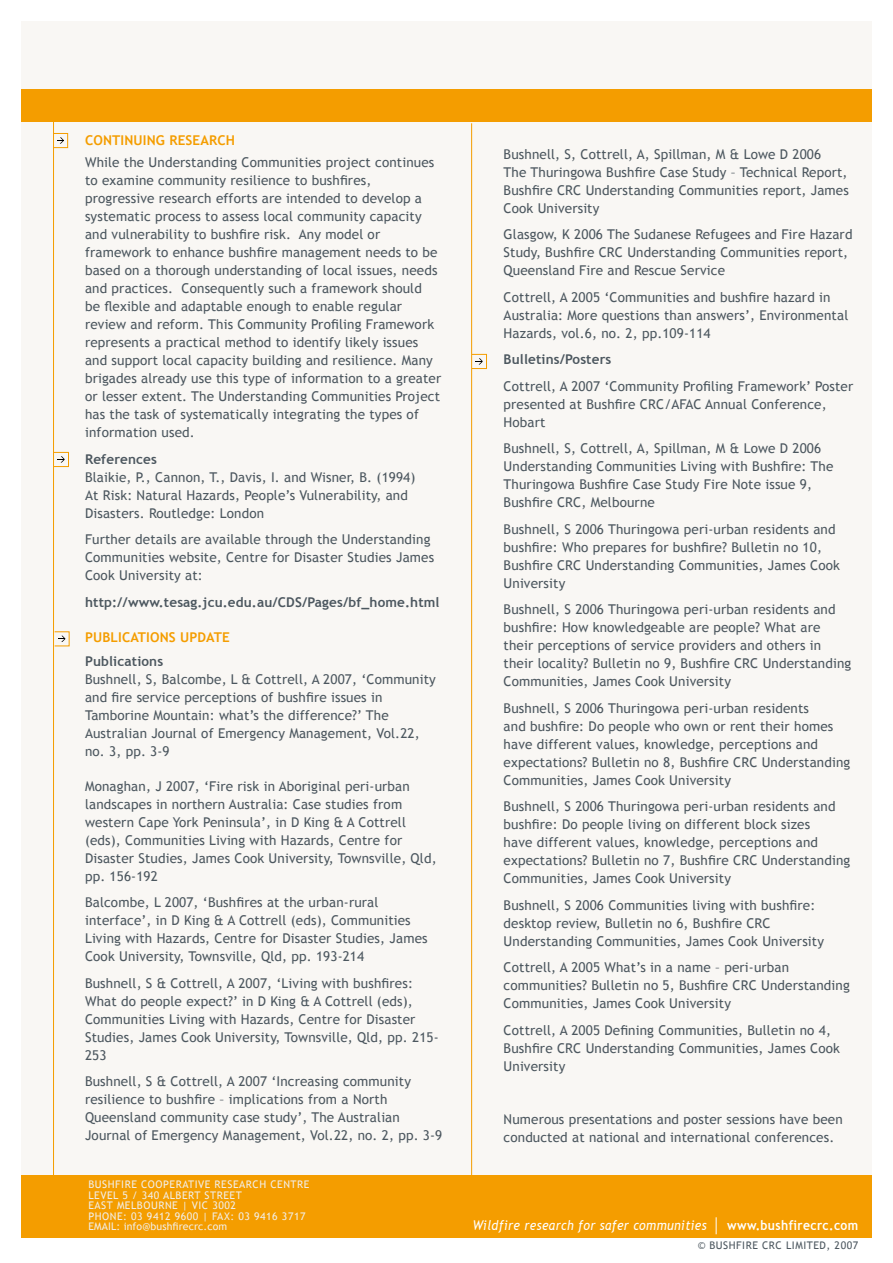
<style>
.page{position:relative;width:893px;height:1263px;background:#fff}
.page>*{position:absolute;margin:0;border:0;box-sizing:border-box;transform-origin:0 0}
.t1{font:13.5px/18px "Trebuchet MS";letter-spacing:.01em;color:#4c575f}
.t2{font:700 13.5px "Trebuchet MS";letter-spacing:.01em;color:#4c575f}
.t3{font:700 13.5px "Trebuchet MS";letter-spacing:.01em;color:#f49d00}
.t4{font:italic 13.5px "Trebuchet MS";letter-spacing:.03em;color:#fff;scale:.9 1}
.t5{font:700 13.5px "Trebuchet MS";letter-spacing:.03em;color:#fff;scale:.9 1}
.t6{font:10.5px/10.5px "Trebuchet MS";letter-spacing:.05em;color:#f2eee7}
.t7{font:10.5px "Trebuchet MS";letter-spacing:.05em;color:#4c575f}
</style>
<div class="page">
<div style="left:21px;top:21px;width:851px;height:1171px;background:#f9f7f4"></div>
<hr style="left:53px;top:119px;width:1px;height:1079px;background:#f49d00">
<div style="left:53px;top:133px;width:15px;height:15px;border:1px solid #f49d00"></div>
<svg style="left:57px;top:137px;width:7px;height:7px"></svg>
<div style="left:21px;top:1175px;width:851px;height:62px;background:#f49d00"></div>
<div style="left:21px;top:89px;width:851px;height:33px;background:#f49d00"></div>
<svg style="left:716px;top:1217px;width:1px;height:17px"></svg>
<div style="left:54px;top:452px;width:15px;height:15px;border:1px solid #f49d00"></div>
<svg style="left:58px;top:456px;width:7px;height:7px"></svg>
<svg style="left:58px;top:636px;width:8px;height:6px"></svg>
<div style="left:472px;top:354px;width:15px;height:15px;border:1px solid #f49d00"></div>
<svg style="left:476px;top:358px;width:7px;height:7px"></svg>
<hr style="left:471px;top:123px;width:1px;height:1079px;background:#f49d00">
<p class="t3" style="left:85px;top:132px;width:152px">Continuing Research</p>
<p class="t1" style="left:85px;top:154px;width:358px">While the Understanding Communities project continues to examine community resilience to bushfires, progressive research efforts are intended to develop a systematic process to assess local community capacity and vulnerability to bushfire risk. Any model or framework to enhance bushfire management needs to be based on a thorough understanding of local issues, needs and practices. Consequently such a framework should<br>be flexible and adaptable enough to enable regular review and reform. This Community Profiling Framework represents a practical method to identify likely issues and support local capacity building and resilience. Many brigades already use this type of information to a greater or lesser extent. The Understanding Communities Project has the task of systematically integrating the types of information used.</p>
<p class="t2" style="left:85px;top:450px;width:73px">References</p>
<p class="t1" style="left:85px;top:468px;width:332px">Blaikie, P., Cannon, T., Davis, I. and Wisner, B. (1994)<br>At Risk: Natural Hazards, People’s Vulnerability, and<br>Disasters. Routledge: London</p>
<p class="t1" style="left:85px;top:531px;width:351px">Further details are available through the Understanding<br>Communities website, Centre for Disaster Studies James<br>Cook University at:</p>
<p class="t2" style="left:85px;top:593px;width:356px">http://www.tesag.jcu.edu.au/CDS/Pages/bf_home.html</p>
<p class="t3" style="left:85px;top:628px;width:8px">PUBLI</p>
<p class="t3" style="left:122px;top:628px;width:17px">CATIONS</p>
<p class="t3" style="left:180px;top:628px;width:10px">UPDATE</p>
<p class="t2" style="left:85px;top:652px;width:80px">Publications</p>
<p class="t1" style="left:85px;top:670px;width:352px">Bushnell, S, Balcombe, L &amp; Cottrell, A 2007, ‘Community and fire service perceptions of bushfire issues in Tamborine Mountain: what’s the difference?’ The Australian Journal of Emergency Management, Vol.22, no. 3, pp. 3-9</p>
<p class="t1" style="left:85px;top:777px;width:353px">Monaghan, J 2007, ‘Fire risk in Aboriginal peri-urban landscapes in northern Australia: Case studies from western Cape York Peninsula’, in D King &amp; A Cottrell (eds), Communities Living with Hazards, Centre for Disaster Studies, James Cook University, Townsville, Qld, pp. 156-192</p>
<p class="t1" style="left:85px;top:893px;width:344px">Balcombe, L 2007, ‘Bushfires at the urban-rural interface’, in D King &amp; A Cottrell (eds), Communities Living with Hazards, Centre for Disaster Studies, James Cook University, Townsville, Qld, pp. 193-214</p>
<p class="t1" style="left:85px;top:974px;width:355px">Bushnell, S &amp; Cottrell, A 2007, ‘Living with bushfires:<br>What do people expect?’ in D King &amp; A Cottrell (eds), Communities Living with Hazards, Centre for Disaster Studies, James Cook University, Townsville, Qld, pp. 215- 253</p>
<p class="t1" style="left:85px;top:1072px;width:359px">Bushnell, S &amp; Cottrell, A 2007 ‘Increasing community resilience to bushfire – implications from a North Queensland community case study’, The Australian Journal of Emergency Management, Vol.22, no. 2, pp. 3-9</p>
<p class="t6" style="left:88px;top:1179px;width:14px">Bushfire</p>
<p class="t6" style="left:141px;top:1179px;width:14px">Cooperati</p>
<p class="t6" style="left:198px;top:1179px;width:24px">ve research</p>
<p class="t6" style="left:270px;top:1179px;width:28px">centre</p>
<p class="t6" style="left:88px;top:1190px;width:89px">level 5 / 340 Albert</p>
<p class="t6" style="left:205px;top:1190px;width:8px">street</p>
<p class="t6" style="left:88px;top:1200px;width:7px">east</p>
<p class="t6" style="left:117px;top:1200px;width:8px">melbour</p>
<p class="t6" style="left:88px;top:1200px;width:219px;text-indent:77px">ne | vic 3002<br>Phone: 03 9412 9600 | Fax: 03 9416 3717<br>EMAIL: info@bushfirecrc.com</p>
<p class="t1" style="left:504px;top:145px;width:347px">Bushnell, S, Cottrell, A, Spillman, M &amp; Lowe D 2006<br>The Thuringowa Bushfire Case Study – Technical Report, Bushfire CRC Understanding Communities report, James Cook University</p>
<p class="t1" style="left:504px;top:225px;width:350px">Glasgow, K 2006 The Sudanese Refugees and Fire Hazard<br>Study, Bushfire CRC Understanding Communities report,<br>Queensland Fire and Rescue Service</p>
<p class="t1" style="left:504px;top:288px;width:346px">Cottrell, A 2005 ‘Communities and bushfire hazard in<br>Australia: More questions than answers’, Environmental<br>Hazards, vol.6, no. 2, pp.109-114</p>
<p class="t2" style="left:504px;top:351px;width:109px">Bulletins/Posters</p>
<p class="t1" style="left:504px;top:377px;width:351px">Cottrell, A 2007 ‘Community Profiling Framework’ Poster presented at Bushfire CRC/AFAC Annual Conference,<br>Hobart</p>
<p class="t1" style="left:504px;top:439px;width:331px">Bushnell, S, Cottrell, A, Spillman, M &amp; Lowe D 2006<br>Understanding Communities Living with Bushfire: The Thuringowa Bushfire Case Study Fire Note issue 9, Bushfire CRC, Melbourne</p>
<p class="t1" style="left:504px;top:520px;width:338px">Bushnell, S 2006 Thuringowa peri-urban residents and bushfire: Who prepares for bushfire? Bulletin no 10, Bushfire CRC Understanding Communities, James Cook University</p>
<p class="t1" style="left:504px;top:600px;width:349px">Bushnell, S 2006 Thuringowa peri-urban residents and bushfire: How knowledgeable are people? What are their perceptions of service providers and others in their locality? Bulletin no 9, Bushfire CRC Understanding Communities, James Cook University</p>
<p class="t1" style="left:504px;top:699px;width:348px">Bushnell, S 2006 Thuringowa peri-urban residents<br>and bushfire: Do people who own or rent their homes have different values, knowledge, perceptions and expectations? Bulletin no 8, Bushfire CRC Understanding Communities, James Cook University</p>
<p class="t1" style="left:504px;top:797px;width:348px">Bushnell, S 2006 Thuringowa peri-urban residents and bushfire: Do people living on different block sizes<br>have different values, knowledge, perceptions and expectations? Bulletin no 7, Bushfire CRC Understanding Communities, James Cook University</p>
<p class="t1" style="left:504px;top:896px;width:322px">Bushnell, S 2006 Communities living with bushfire: desktop review, Bulletin no 6, Bushfire CRC<br>Understanding Communities, James Cook University</p>
<p class="t1" style="left:504px;top:958px;width:348px">Cottrell, A 2005 What’s in a name – peri-urban communities? Bulletin no 5, Bushfire CRC Understanding<br>Communities, James Cook University</p>
<p class="t1" style="left:504px;top:1021px;width:338px">Cottrell, A 2005 Defining Communities, Bulletin no 4,<br>Bushfire CRC Understanding Communities, James Cook<br>University</p>
<p class="t1" style="left:504px;top:1110px;width:341px">Numerous presentations and poster sessions have been conducted at national and international conferences.</p>
<p class="t4" style="left:473px;top:1217px;width:261px">Wildfire research for safer communities</p>
<p class="t5" style="left:727px;top:1217px;width:147px">www.bushfirecrc.com</p>
<p class="t7" style="left:698px;top:1239px;width:26px">© Bushfire</p>
<p class="t7" style="left:762px;top:1239px;width:8px">crc</p>
<p class="t7" style="left:786px;top:1239px;width:13px">Limited</p>
<p class="t7" style="left:826px;top:1239px;width:33px">, 2007</p>
</div>
